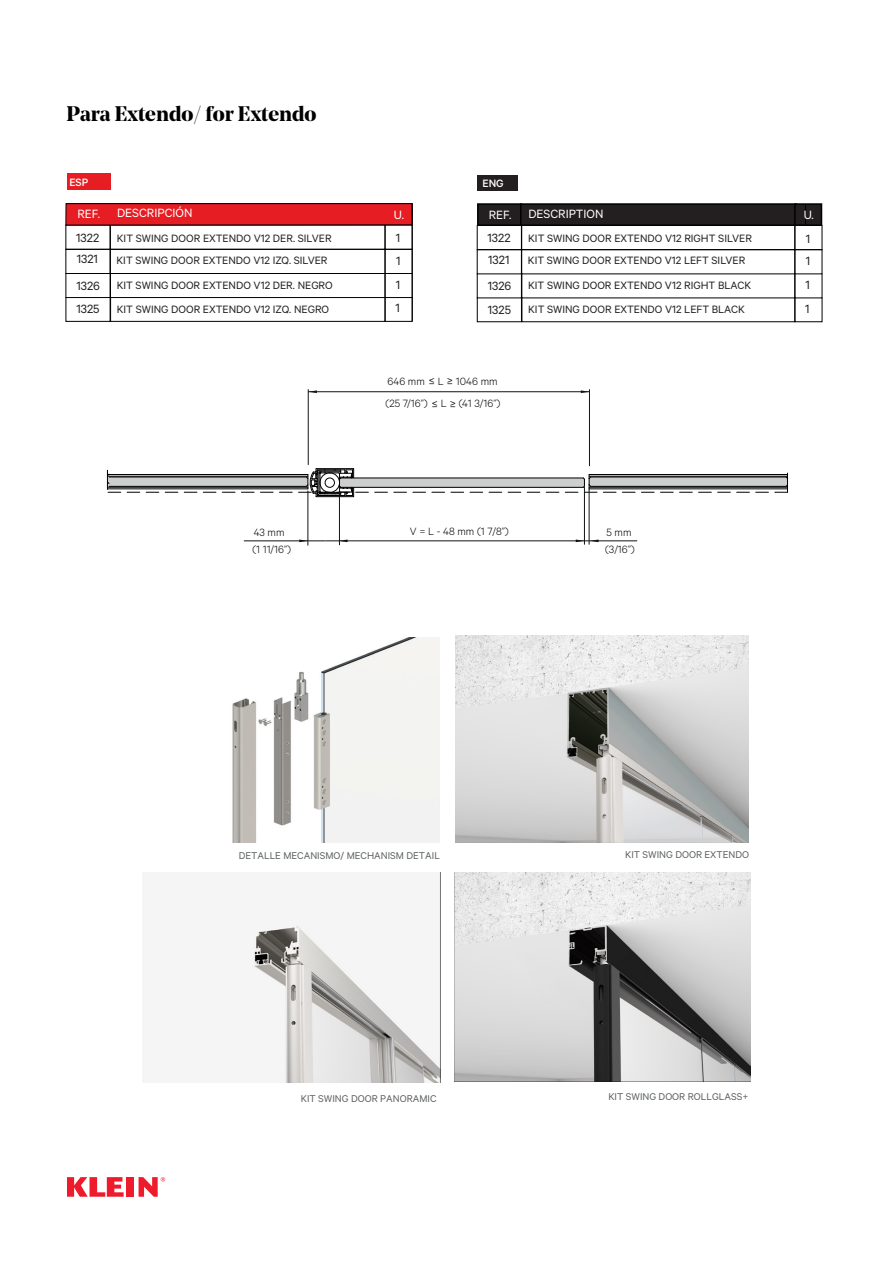
<style>
.page{position:relative;width:893px;height:1263px;background:#fff}
.page>*{position:absolute;margin:0;border:0;box-sizing:border-box;transform-origin:0 0}
.t1{font:700 21px "Noe Display";color:#000001}
.t2{font:13.5px/21.5px "Calibre";color:#231f20}
.t3{font:13.5px "Calibre";color:#fff}
.t4{font:12px/22.2px "Calibre";color:#231f20}
.t5{font:500 12px "Calibre";color:#fff}
.t6{font:300 11.85px/17px "Calibre";color:#000001}
.t7{font:11.1px "Calibre";color:#5d6162}
.s1{font-size:16.95px;color:#111314}
</style>
<div class="page">
<img style="left:251px;top:873px;width:190px;height:209px">
<div style="left:477px;top:175px;width:41px;height:16px;background:#231f20"></div>
<div style="left:477px;top:249px;width:45px;height:25px;border:1px solid #000001"></div>
<div style="left:521px;top:249px;width:274px;height:25px;border:1px solid #000001"></div>
<div style="left:795px;top:249px;width:27px;height:25px;border:1px solid #000001"></div>
<div style="left:477px;top:203px;width:45px;height:23px;background:#231f20;border:2px solid #000001"></div>
<div style="left:520px;top:203px;width:277px;height:23px;background:#231f20;border:2px solid #000001"></div>
<div style="left:794px;top:203px;width:28px;height:23px;background:#231f20;border:2px solid #000001"></div>
<svg style="left:805px;top:204px;width:1px;height:21px"></svg>
<div style="left:477px;top:297px;width:45px;height:25px;border:1px solid #000001"></div>
<div style="left:66px;top:225px;width:44px;height:24px;border:1px solid #000001"></div>
<div style="left:110px;top:225px;width:275px;height:24px;border:1px solid #000001"></div>
<div style="left:66px;top:249px;width:44px;height:25px;border:1px solid #000001"></div>
<div style="left:110px;top:249px;width:275px;height:25px;border:1px solid #000001"></div>
<div style="left:385px;top:249px;width:27px;height:25px;border:1px solid #000001"></div>
<div style="left:66px;top:204px;width:44px;height:21px;background:#e61e24"></div>
<div style="left:109px;top:204px;width:279px;height:21px;background:#e61e24"></div>
<div style="left:385px;top:204px;width:27px;height:21px;background:#e61e24"></div>
<div style="left:66px;top:273px;width:44px;height:25px;border:1px solid #000001"></div>
<div style="left:110px;top:273px;width:275px;height:25px;border:1px solid #000001"></div>
<div style="left:385px;top:273px;width:27px;height:25px;border:1px solid #000001"></div>
<div style="left:66px;top:297px;width:44px;height:25px;border:1px solid #000001"></div>
<div style="left:110px;top:297px;width:275px;height:25px;border:1px solid #000001"></div>
<div style="left:385px;top:297px;width:27px;height:25px;border:1px solid #000001"></div>
<svg style="left:412px;top:204px;width:1px;height:117px"></svg>
<div style="left:67px;top:174px;width:43px;height:16px;background:#e61e24"></div>
<div style="left:66px;top:203px;width:346px;height:22px;border:1px solid #000001"></div>
<img style="left:232px;top:637px;width:208px;height:206px">
<svg style="left:107px;top:468px;width:681px;height:29px"></svg>
<hr style="left:107px;top:487px;width:201px;height:1px;background:#000001">
<hr style="left:589px;top:489px;width:198px;height:1px;background:#000001">
<hr style="left:325px;top:541px;width:312px;height:1px;background:#111314">
<svg style="left:340px;top:539px;width:8px;height:3px"></svg>
<hr style="left:339px;top:487px;width:1px;height:58px;background:#111314">
<hr style="left:584px;top:487px;width:1px;height:58px;background:#111314">
<svg style="left:576px;top:539px;width:8px;height:3px"></svg>
<hr style="left:244px;top:541px;width:81px;height:1px;background:#111314">
<hr style="left:308px;top:491px;width:1px;height:54px;background:#111314">
<svg style="left:299px;top:539px;width:9px;height:3px"></svg>
<svg style="left:590px;top:539px;width:9px;height:3px"></svg>
<hr style="left:589px;top:489px;width:1px;height:56px;background:#111314">
<hr style="left:308px;top:391px;width:281px;height:1px;background:#111314">
<svg style="left:309px;top:390px;width:8px;height:3px"></svg>
<hr style="left:308px;top:389px;width:1px;height:76px;background:#111314">
<hr style="left:589px;top:389px;width:1px;height:77px;background:#111314">
<svg style="left:581px;top:390px;width:8px;height:3px"></svg>
<img style="left:455px;top:635px;width:294px;height:207px">
<img style="left:454px;top:872px;width:296px;height:209px">
<svg style="left:67px;top:1177px;width:57px;height:20px"></svg>
<div style="left:127px;top:1177px;width:7px;height:20px;background:#ee1b2c"></div>
<svg style="left:139px;top:1177px;width:26px;height:20px"></svg>
<h1 class="t1" style="left:67px;top:100px;width:252px">Para Extendo/ for Extendo</h1>
<p class="t5" style="left:69px;top:175px;width:20px">ESP</p>
<p class="t3" style="left:77px;top:205px;width:117px">REF. DESCRIPCIÓN</p>
<p class="t3" style="left:394px;top:207px;width:12px">U.</p>
<p class="t2" style="left:76px;top:226px;width:25px">1322<br>1321</p>
<p class="t2" style="left:76px;top:273px;width:25px;line-height:23.9px">1326<br>1325</p>
<p class="t4" style="left:117px;top:226px;width:217px">KIT SWING DOOR EXTENDO V12 DER. SILVER<br>KIT SWING DOOR EXTENDO V12 IZQ. SILVER</p>
<p class="t4" style="left:117px;top:272px;width:218px;line-height:24px">KIT SWING DOOR EXTENDO V12 DER. NEGRO<br>KIT SWING DOOR EXTENDO V12 IZQ. NEGRO</p>
<p class="t2" style="left:396px;top:226px;width:6px;line-height:22.5px">1<br>1</p>
<p class="t2" style="left:395px;top:272px;width:6px;line-height:23.7px">1<br>1</p>
<p class="t5" style="left:483px;top:176px;width:23px">ENG</p>
<p class="t3" style="left:489px;top:206px;width:116px">REF. DESCRIPTION</p>
<p class="t3" style="left:804px;top:207px;width:12px">U.</p>
<p class="t2" style="left:487px;top:227px;width:25px">1322<br>1321</p>
<p class="t2" style="left:488px;top:273px;width:25px;line-height:23.9px">1326<br>1325</p>
<p class="t4" style="left:528px;top:227px;width:226px">KIT SWING DOOR EXTENDO V12 RIGHT SILVER<br>KIT SWING DOOR EXTENDO V12 LEFT SILVER</p>
<p class="t4" style="left:528px;top:273px;width:225px;line-height:24px">KIT SWING DOOR EXTENDO V12 RIGHT BLACK<br>KIT SWING DOOR EXTENDO V12 LEFT BLACK</p>
<p class="t2" style="left:806px;top:227px;width:6px;line-height:22.5px">1<br>1</p>
<p class="t2" style="left:805px;top:273px;width:6px;line-height:23.7px">1<br>1</p>
<p class="t6" style="left:386px;top:369px;width:116px;line-height:22.5px">646 mm <span class="s1">≤</span> L <span class="s1">≥</span> 1046 mm (25 7/16”) <span class="s1">≤</span> L <span class="s1">≥</span> (41 3/16”)</p>
<p class="t6" style="left:254px;top:523px;width:32px">43 mm</p>
<p class="t6" style="left:410px;top:522px;width:100px">V = L - 48 mm (1 7/8”)</p>
<p class="t6" style="left:252px;top:540px;width:40px">(1 11/16”)</p>
<p class="t6" style="left:605px;top:523px;width:31px">5 mm (3/16”)</p>
<p class="t7" style="left:239px;top:849px;width:203px">DETALLE MECANISMO/ MECHANISM DETAIL</p>
<p class="t7" style="left:625px;top:848px;width:125px">KIT SWING DOOR EXTENDO</p>
<p class="t7" style="left:301px;top:1092px;width:137px">KIT SWING DOOR PANORAMIC</p>
<p class="t7" style="left:608px;top:1090px;width:141px">KIT SWING DOOR ROLLGLASS+</p>
</div>
